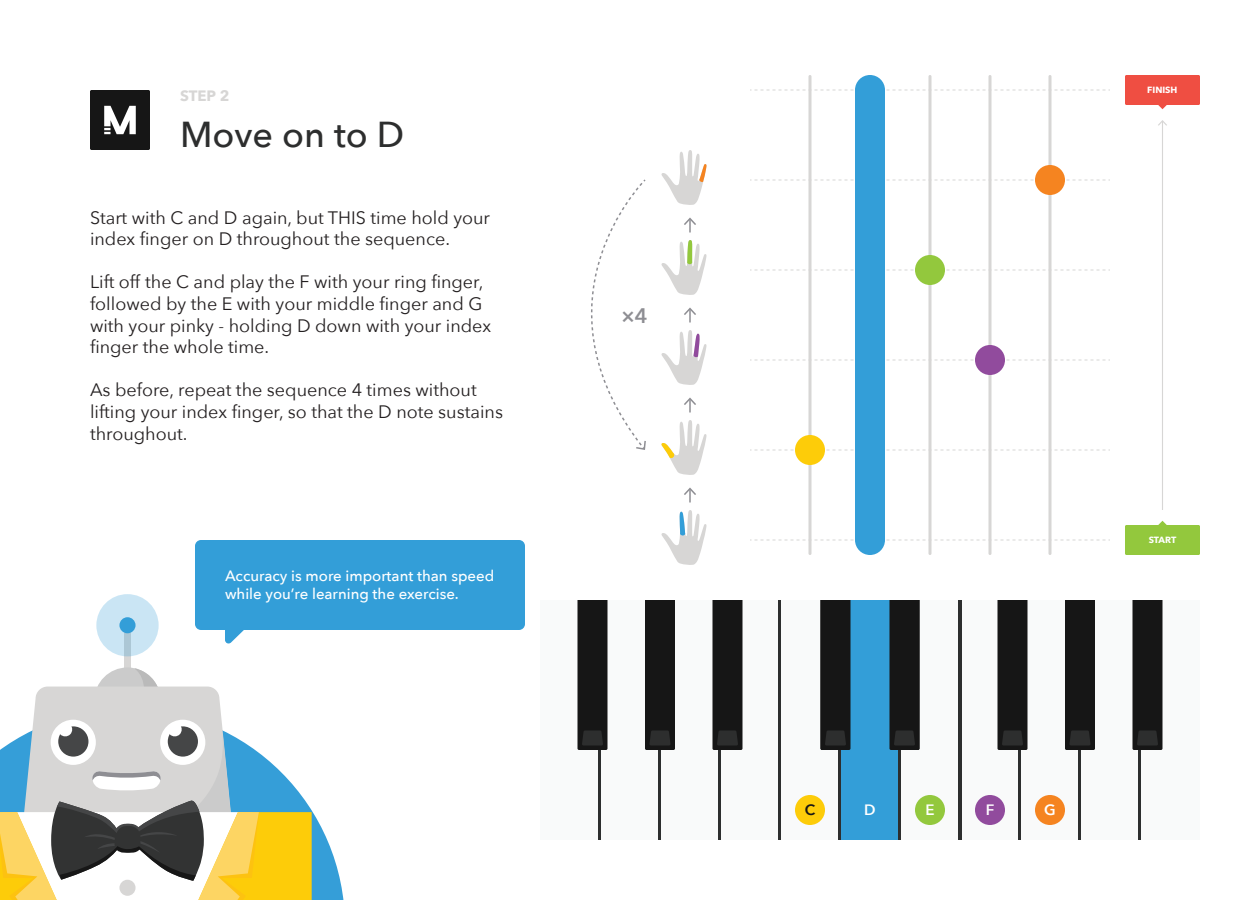
<style>
.page{position:relative;width:1260px;height:900px;background:#fff}
.page>*{position:absolute;margin:0;border:0;box-sizing:border-box;transform-origin:0 0}
.t1{font:500 36px "Avenir Next";color:#2d2e2e}
.t2{font:600 21px "Avenir Next";color:#8e8e93}
.t3{font:18px/21.6px "Avenir Next";color:#231f20}
.t4{font:500 15px/18px "Avenir Next";color:#fff}
.t5{font:700 15px "Avenir Next";color:#d7d6d5}
.t6{font:600 15px "Avenir Next";color:#fff}
.t7{font:600 15px "Avenir Next";color:#161616}
.t8{font:700 9px "Avenir Next";color:#fff}
</style>
<div class="page">
<svg style="left:90px;top:90px;width:60px;height:60px;background:#3c3c3c"></svg>
<div style="left:540px;top:600px;width:60px;height:240px;background:#f9fafa"></div>
<div style="left:600px;top:600px;width:60px;height:240px;background:#f9fafa"></div>
<div style="left:660px;top:600px;width:60px;height:240px;background:#f9fafa"></div>
<div style="left:720px;top:600px;width:60px;height:240px;background:#f9fafa"></div>
<div style="left:780px;top:600px;width:60px;height:240px;background:#f9fafa"></div>
<div style="left:900px;top:600px;width:60px;height:240px;background:#f9fafa"></div>
<div style="left:960px;top:600px;width:60px;height:240px;background:#f9fafa"></div>
<div style="left:1020px;top:600px;width:60px;height:240px;background:#f9fafa"></div>
<div style="left:1080px;top:600px;width:60px;height:240px;background:#f9fafa"></div>
<div style="left:1140px;top:600px;width:60px;height:240px;background:#f9fafa"></div>
<svg style="left:598px;top:750px;width:3px;height:90px"></svg>
<svg style="left:658px;top:750px;width:3px;height:90px"></svg>
<svg style="left:718px;top:750px;width:3px;height:90px"></svg>
<svg style="left:778px;top:600px;width:3px;height:240px"></svg>
<hr style="left:958px;top:600px;width:4px;height:240px;background:#2d2e2e">
<svg style="left:1018px;top:750px;width:3px;height:90px"></svg>
<svg style="left:1078px;top:750px;width:3px;height:90px"></svg>
<svg style="left:1138px;top:750px;width:3px;height:90px"></svg>
<div style="left:645px;top:600px;width:30px;height:150px;background:#161616"></div>
<svg style="left:578px;top:600px;width:30px;height:150px;background:#1b1b1b"></svg>
<svg style="left:712px;top:600px;width:30px;height:150px;background:#1b1b1b"></svg>
<div style="left:1065px;top:600px;width:30px;height:150px;background:#161616"></div>
<svg style="left:998px;top:600px;width:30px;height:150px;background:#1b1b1b"></svg>
<svg style="left:1132px;top:600px;width:30px;height:150px;background:#1b1b1b"></svg>
<svg style="left:750px;top:540px;width:360px;height:1px"></svg>
<svg style="left:750px;top:450px;width:360px;height:1px"></svg>
<svg style="left:750px;top:360px;width:360px;height:1px"></svg>
<svg style="left:750px;top:270px;width:360px;height:1px"></svg>
<svg style="left:750px;top:180px;width:360px;height:1px"></svg>
<svg style="left:750px;top:90px;width:360px;height:1px"></svg>
<hr style="left:808px;top:75px;width:4px;height:480px;background:#e0dfdf;border-radius:2px">
<hr style="left:928px;top:75px;width:4px;height:480px;background:#e0dfdf;border-radius:2px">
<hr style="left:988px;top:75px;width:4px;height:480px;background:#e0dfdf;border-radius:2px">
<hr style="left:1048px;top:75px;width:4px;height:480px;background:#e0dfdf;border-radius:2px">
<div style="left:855px;top:75px;width:30px;height:480px;background:#339ed8;border-radius:15px"></div>
<div style="left:795px;top:435px;width:30px;height:30px;background:#fdcc09;border-radius:50%"></div>
<div style="left:975px;top:345px;width:30px;height:30px;background:#914b9d;border-radius:50%"></div>
<div style="left:975px;top:795px;width:30px;height:30px;background:#914b9d;border-radius:50%"></div>
<div style="left:915px;top:255px;width:30px;height:30px;background:#93c83d;border-radius:50%"></div>
<div style="left:915px;top:795px;width:30px;height:30px;background:#93c83d;border-radius:50%"></div>
<div style="left:1035px;top:165px;width:30px;height:30px;background:#f58420;border-radius:50%"></div>
<div style="left:1035px;top:795px;width:30px;height:30px;background:#f58420;border-radius:50%"></div>
<div style="left:840px;top:600px;width:60px;height:240px;background:#339ed8"></div>
<svg style="left:838px;top:750px;width:3px;height:90px"></svg>
<svg style="left:898px;top:750px;width:3px;height:90px"></svg>
<svg style="left:820px;top:600px;width:30px;height:150px;background:#191919"></svg>
<svg style="left:890px;top:600px;width:30px;height:150px;background:#191919"></svg>
<div style="left:195px;top:540px;width:330px;height:90px;background:#339ed8;border-radius:6px"></div>
<svg style="left:225px;top:630px;width:19px;height:14px"></svg>
<div style="left:124px;top:628px;width:7px;height:47px;background:#d7d6d5"></div>
<svg style="left:96px;top:594px;width:63px;height:62px;background:#c8e3f2"></svg>
<div style="left:119px;top:617px;width:17px;height:16px;background:#339ed8;border-radius:50%"></div>
<div style="left:94px;top:667px;width:67px;height:67px;background:#cbcbcb;border-radius:50%"></div>
<svg style="left:136px;top:668px;width:24px;height:19px"></svg>
<svg style="left:312px;top:811px;width:32px;height:89px;fill:#359ed8"></svg>
<div style="left:33px;top:687px;width:189px;height:35px;background:#d7d6d5"></div>
<svg style="left:0;top:722px;width:312px;height:178px"></svg>
<div style="left:795px;top:795px;width:30px;height:30px;background:#fdcc09;border-radius:50%"></div>
<svg style="left:591px;top:179px;width:55px;height:271px"></svg>
<svg style="left:661px;top:510px;width:46px;height:55px"></svg>
<svg style="left:661px;top:420px;width:46px;height:55px"></svg>
<svg style="left:661px;top:330px;width:46px;height:55px"></svg>
<svg style="left:661px;top:240px;width:46px;height:55px"></svg>
<svg style="left:661px;top:150px;width:46px;height:55px"></svg>
<svg style="left:684px;top:488px;width:12px;height:14px"></svg>
<svg style="left:684px;top:397px;width:12px;height:16px"></svg>
<svg style="left:684px;top:307px;width:12px;height:16px"></svg>
<svg style="left:684px;top:217px;width:12px;height:16px"></svg>
<div style="left:1125px;top:525px;width:75px;height:30px;background:#93c83d;border-radius:2px"></div>
<svg style="left:1158px;top:521px;width:9px;height:4px"></svg>
<div style="left:1125px;top:75px;width:75px;height:30px;background:#ef4e42;border-radius:2px"></div>
<svg style="left:1158px;top:105px;width:9px;height:4px"></svg>
<hr style="left:1162px;top:121px;width:1px;height:389px;background:#d7d6d5">
<svg style="left:1158px;top:120px;width:9px;height:6px"></svg>
<p class="t5" style="left:180px;top:83px;width:51px">STEP 2</p>
<h1 class="t1" style="left:180px;top:104px;width:226px">Move on to D</h1>
<p class="t3" style="left:90px;top:206px;width:402px">Start with C and D again, but THIS time hold your index finger on D throughout the sequence.</p>
<p class="t3" style="left:90px;top:271px;width:403px">Lift off the C and play the F with your ring finger, followed by the E with your middle finger and G with your pinky - holding D down with your index finger the whole time.</p>
<p class="t3" style="left:90px;top:379px;width:415px">As before, repeat the sequence 4 times without lifting your index finger, so that the D note sustains throughout.</p>
<p class="t4" style="left:225px;top:567px;width:271px">Accuracy is more important than speed while you’re learning the exercise.</p>
<p class="t2" style="left:621px;top:297px;width:28px">×4</p>
<p class="t8" style="left:1147px;top:82px;width:32px">FINISH</p>
<p class="t8" style="left:1149px;top:532px;width:29px">START</p>
<p class="t7" style="left:805px;top:797px;width:12px">C</p>
<p class="t6" style="left:864px;top:797px;width:13px">D</p>
<p class="t6" style="left:925px;top:797px;width:11px">E</p>
<p class="t6" style="left:986px;top:797px;width:10px">F</p>
<p class="t6" style="left:1044px;top:797px;width:13px">G</p>
</div>
